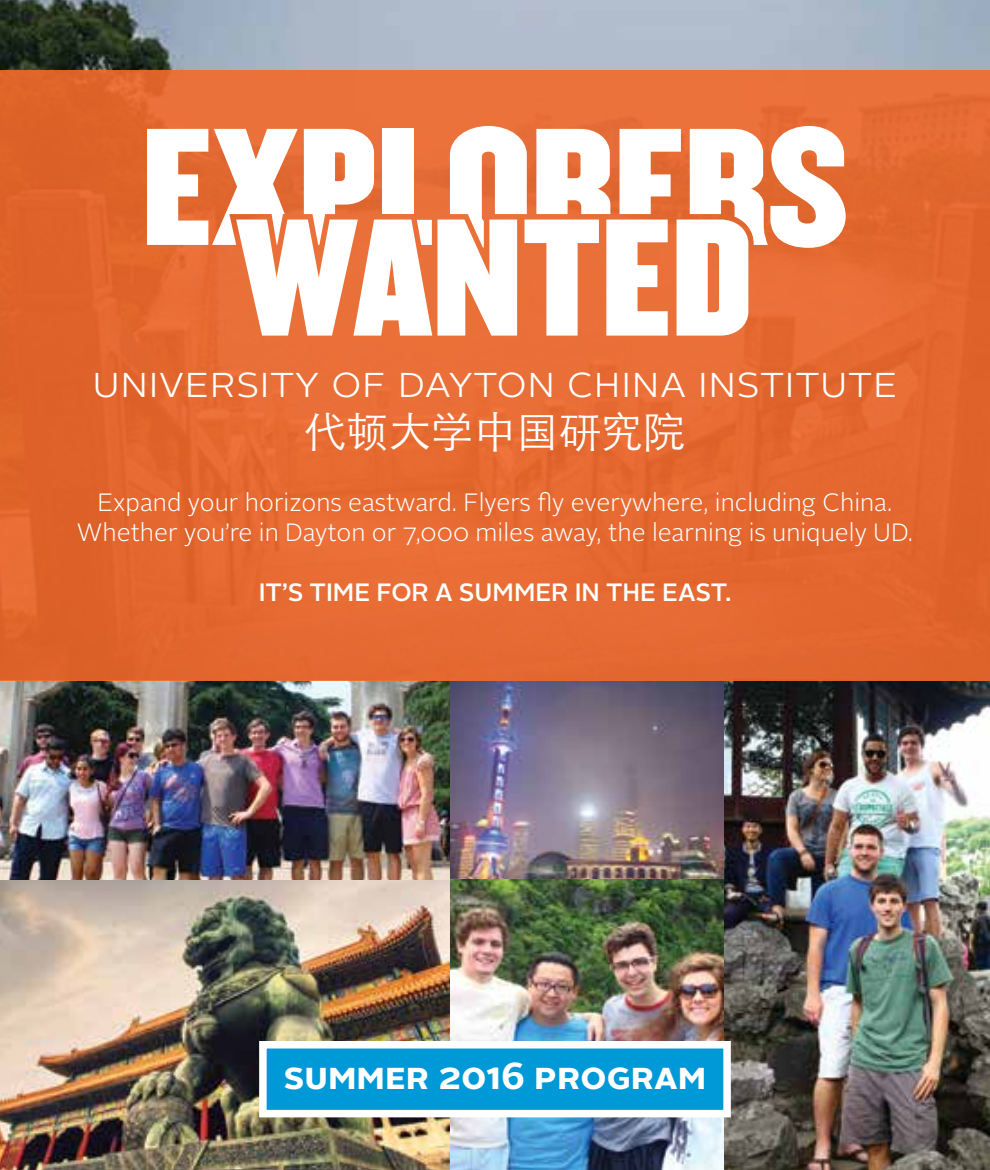
<style>
.page{position:relative;width:990px;height:1170px;background:#fff}
.page>*{position:absolute;margin:0;border:0;box-sizing:border-box;transform-origin:0 0}
.t1{font:300 45px "Alright Sans";color:#fff}
.t2{font:300 42.5px "ST Heiti TC";color:#fff}
.t3{font:700 37.5px "Alright Sans";color:#fff}
.t4{font:300 25px/30px "Alright Sans";color:#fff;text-align:center}
.t5{font:500 25px "Alright Sans";color:#fff}
</style>
<div class="page">
<img style="left:0;top:0;width:990px;height:71px">
<img style="left:724px;top:681px;width:266px;height:489px">
<img style="left:0;top:879px;width:450px;height:291px">
<img style="left:0;top:681px;width:450px;height:198px">
<img style="left:450px;top:681px;width:274px;height:489px">
<div style="left:0;top:71px;width:990px;height:610px;background:#e46830"></div>
<div style="left:259px;top:1041px;width:472px;height:76px;background:#0099d8;border:8px solid #fff"></div>
<svg style="left:147px;top:126px;width:699px;height:210px"></svg>
<h1 class="t1" style="left:92px;top:351px;width:807px">university of dayton china institute</h1>
<h2 class="t2" style="left:304px;top:395px;width:384px">代顿大学中国研究院</h2>
<p class="t4" style="left:77px;top:488px;width:838px">Expand your horizons eastward. Flyers fly everywhere, including China.<br>Whether you’re in Dayton or 7,000 miles away, the learning is uniquely UD.</p>
<p class="t5" style="left:259px;top:575px;width:474px">IT’S TIME FOR A SUMMER IN THE EAST.</p>
<h3 class="t3" style="left:284px;top:1050px;width:424px">summer 2016 program</h3>
</div>
